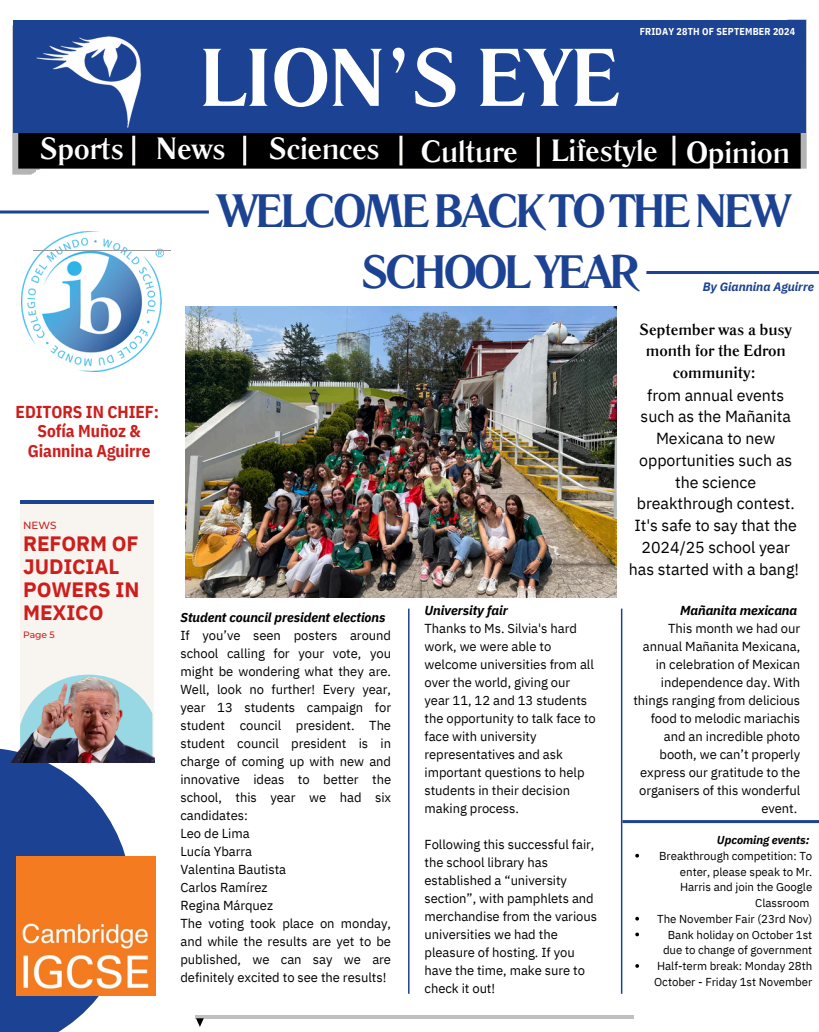
<style>
.page{position:relative;width:819px;height:1032px;background:#fff}
.page>*{position:absolute;margin:0;border:0;box-sizing:border-box;transform-origin:0 0}
.t1{font:700 81.5px "Literaturnaya";letter-spacing:-.015em;color:#fff}
.t2{font:700 46.5px/61.3px "Literaturnaya";letter-spacing:-.075em;color:#1c4293;text-align:center}
.t3{font:700 30.5px "Literaturnaya";letter-spacing:-.015em;color:#fff}
.t4{font:700 20.8px/23.1px "IBM Plex Sans";letter-spacing:-.005em;color:#cc1f1d}
.t5{font:700 17.2px/19.2px "IBM Plex Sans Cond";letter-spacing:-.005em;color:#cc1f1d;text-align:center}
.t6{font:16px/21.8px "IBM Plex Sans";letter-spacing:-.005em;color:#000;text-align:center}
.t7{font:13px/18px "IBM Plex Sans";letter-spacing:-.005em;color:#000}
.t8{font:italic 700 13px "IBM Plex Sans";letter-spacing:-.005em;color:#000}
.t9{font:italic 700 12.1px "IBM Plex Sans";color:#1c4293}
.t10{font:11.5px/15.8px "IBM Plex Sans";letter-spacing:-.005em;color:#000;text-align:right}
.t11{font:italic 700 11.5px "IBM Plex Sans";letter-spacing:-.005em;color:#000}
.t12{font:500 10.4px "Montserrat";color:#cc1f1d}
.t13{font:700 10px "IBM Plex Sans Cond";letter-spacing:.015em;color:#fff}
.t14{font:500 9.2px "Montserrat";color:#cc1f1d}
.s1{font-family:"Literaturnaya";font-weight:700}
</style>
<div class="page">
<img style="left:12px;top:19px;width:795px;height:156px">
<hr style="left:196px;top:1015px;width:438px;height:3px;background:#bfc0c1">
<svg style="left:196px;top:1018px;width:8px;height:9px"></svg>
<div style="left:14px;top:21px;width:792px;height:112px;background:#1c4293"></div>
<div style="left:36px;top:170px;width:245px;height:18px;background:#fff"></div>
<div style="left:540px;top:134px;width:260px;height:31px;background:#000"></div>
<img style="left:22px;top:232px;width:142px;height:139px">
<hr style="left:33px;top:250px;width:138px;height:1px;background:#969798">
<hr style="left:537px;top:137px;width:3px;height:30px;background:#f8f5f0">
<hr style="left:672px;top:136px;width:3px;height:29px;background:#f8f5f0">
<hr style="left:243px;top:136px;width:3px;height:29px;background:#f8f5f0">
<hr style="left:399px;top:136px;width:3px;height:29px;background:#f8f5f0">
<img style="left:31px;top:19px;width:124px;height:123px">
<hr style="left:132px;top:136px;width:3px;height:29px;background:#f8f5f0">
<hr style="left:646px;top:271px;width:173px;height:3px;background:#1c4293">
<hr style="left:0;top:211px;width:209px;height:3px;background:#1c4293">
<svg style="left:0;top:748px;width:132px;height:284px;fill:#1c4293"></svg>
<div style="left:20px;top:501px;width:133px;height:260px;background:#f8f5f0"></div>
<hr style="left:20px;top:501px;width:133px;height:3px;background:#1c4293">
<img style="left:8px;top:676px;width:146px;height:86px">
<img style="left:185px;top:307px;width:432px;height:290px">
<hr style="left:408px;top:609px;width:1px;height:385px;background:#1c4293">
<hr style="left:621px;top:609px;width:1px;height:385px;background:#1c4293">
<hr style="left:622px;top:820px;width:197px;height:3px;background:#1c4293">
<svg style="left:635px;top:854px;width:4px;height:4px"></svg>
<svg style="left:635px;top:917px;width:4px;height:4px"></svg>
<svg style="left:635px;top:933px;width:4px;height:3px"></svg>
<svg style="left:635px;top:964px;width:4px;height:4px"></svg>
<img style="left:16px;top:856px;width:139px;height:140px">
<p class="t1" style="left:199px;top:30px;width:423px">LION’S EYE</p>
<h5 class="t13" style="left:640px;top:25px;width:157px">FRIDAY 28TH OF SEPTEMBER 2024</h5>
<h2 class="t3" style="left:40px;top:131px;width:86px">Sports</h2>
<p class="t3" style="left:156px;top:131px;width:72px">News</p>
<h3 class="t3" style="left:269px;top:131px;width:113px">Sciences</h3>
<h3 class="t3" style="left:420px;top:134px;width:99px">Culture</h3>
<h3 class="t3" style="left:551px;top:133px;width:108px">Lifestyle</h3>
<h3 class="t3" style="left:686px;top:134px;width:106px">Opinion</h3>
<h6 class="t5" style="left:16px;top:402px;width:145px">EDITORS IN CHIEF:<br>Sofía Muñoz &amp;<br>Giannina Aguirre</h6>
<p class="t12" style="left:23px;top:519px;width:35px">NEWS</p>
<p class="t4" style="left:23px;top:531px;width:118px">REFORM OF<br>JUDICIAL<br>POWERS IN<br>MEXICO</p>
<p class="t14" style="left:23px;top:629px;width:33px">Page 5</p>
<h3 class="t2" style="left:216px;top:181px;width:577px">WELCOME BACK TO THE NEW<br>SCHOOL YEAR</h3>
<p class="t9" style="left:703px;top:278px;width:113px">By Giannina Aguirre</p>
<p class="t8" style="left:180px;top:609px;width:207px">Student council president elections</p>
<p class="t7" style="left:180px;top:626px;width:212px;text-align:justify">If you’ve seen posters around school calling for your vote, you might be wondering what they are.<br>Well, look no further! Every year, year 13 students campaign for student council president. The student council president is in charge of coming up with new and innovative ideas to better the school, this year we had six candidates:</p>
<p class="t7" style="left:180px;top:824px;width:71px">Leo de Lima</p>
<p class="t7" style="left:180px;top:842px;width:73px">Lucía Ybarra</p>
<p class="t7" style="left:180px;top:860px;width:107px">Valentina Bautista</p>
<p class="t7" style="left:180px;top:878px;width:89px">Carlos Ramírez</p>
<p class="t7" style="left:180px;top:896px;width:94px">Regina Márquez</p>
<p class="t7" style="left:180px;top:914px;width:212px;text-align:justify">The voting took place on monday, and while the results are yet to be published, we can say we are definitely excited to see the results!</p>
<p class="t8" style="left:424px;top:601px;width:85px">University fair</p>
<p class="t7" style="left:424px;top:619px;width:173px">Thanks to Ms. Silvia's hard work, we were able to welcome universities from all over the world, giving our year 11, 12 and 13 students the opportunity to talk face to face with university representatives and ask important questions to help students in their decision making process.</p>
<p class="t7" style="left:424px;top:835px;width:174px">Following this successful fair, the school library has established a “university section”, with pamphlets and merchandise from the various universities we had the pleasure of hosting. If you have the time, make sure to check it out!</p>
<h4 class="t6" style="left:629px;top:318px;width:171px"><span class="s1">September was a busy month for the Edron community:<br></span>from annual events such as the Mañanita<br>Mexicana to new opportunities such as the science breakthrough contest.<br>It's safe to say that the<br>2024/25 school year has started with a bang!</h4>
<p class="t8" style="left:680px;top:601px;width:119px">Mañanita mexicana</p>
<p class="t7" style="left:633px;top:619px;width:168px;text-align:right">This month we had our annual Mañanita Mexicana, in celebration of Mexican independence day. With things ranging from delicious food to melodic mariachis and an incredible photo booth, we can’t properly express our gratitude to the organisers of this wonderful event.</p>
<p class="t11" style="left:717px;top:832px;width:94px">Upcoming events:</p>
<p class="t10" style="left:659px;top:848px;width:155px">Breakthrough competition: To enter, please speak to Mr.<br>Harris and join the Google<br>Classroom</p>
<p class="t10" style="left:657px;top:911px;width:157px">The November Fair (23rd Nov)</p>
<p class="t10" style="left:663px;top:926px;width:151px;text-align:center">Bank holiday on October 1st due to change of government</p>
<p class="t10" style="left:654px;top:958px;width:160px;text-align:left">Half-term break: Monday 28th<br>October - Friday 1st November</p>
</div>
